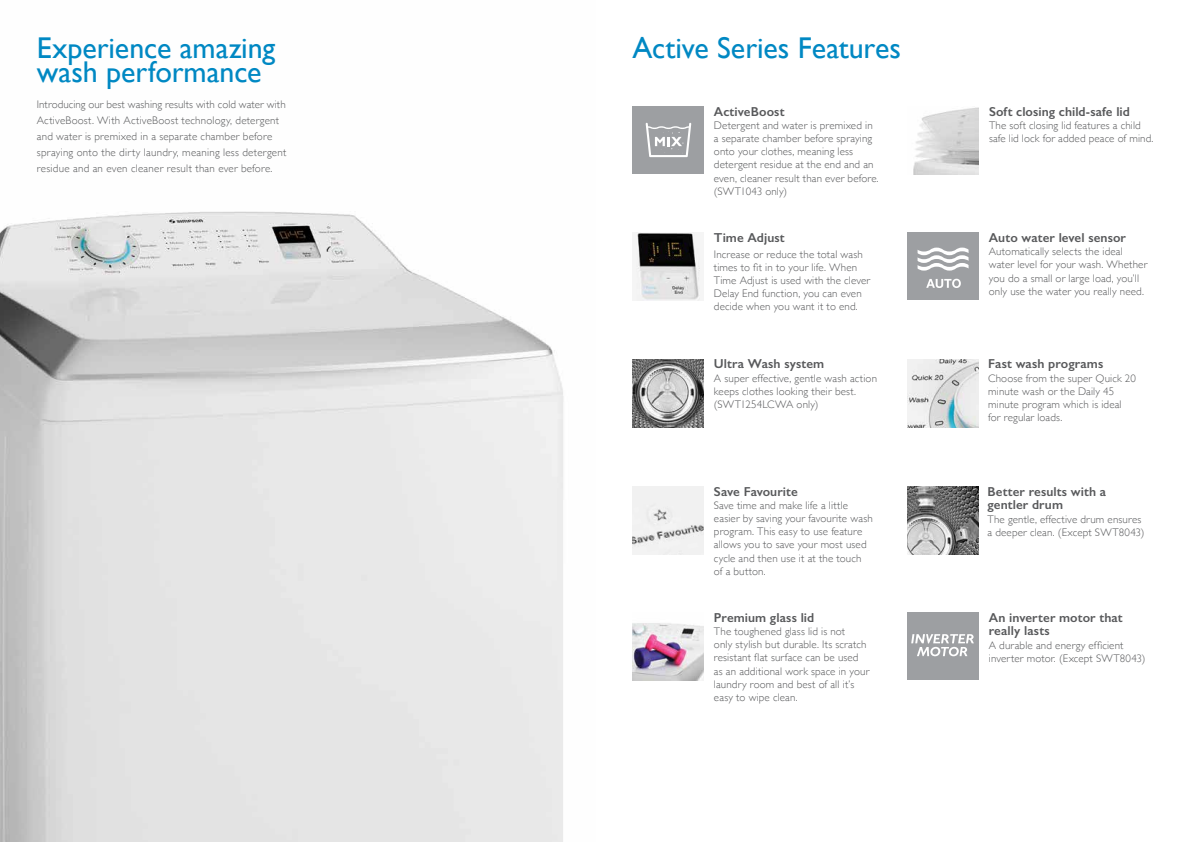
<style>
.page{position:relative;width:1191px;height:842px;background:#fff}
.page>*{position:absolute;margin:0;border:0;box-sizing:border-box;transform-origin:0 0}
.t1{font:30px/24.4px "Gill Sans";color:#0088c3}
.t2{font:600 13px/13.8px "Gill Sans";letter-spacing:.005em;color:#58595b}
.t3{font:300 11px/13.2px "Gill Sans";letter-spacing:.015em;color:#58595b}
</style>
<div class="page">
<img style="left:0;top:211px;width:564px;height:631px">
<img style="left:632px;top:359px;width:72px;height:68px">
<img style="left:907px;top:359px;width:72px;height:68px">
<div style="left:907px;top:612px;width:72px;height:68px;background:#9d9fa2"></div>
<svg style="left:911px;top:634px;width:63px;height:22px"></svg>
<img style="left:632px;top:623px;width:72px;height:57px">
<img style="left:907px;top:486px;width:72px;height:68px">
<img style="left:632px;top:486px;width:72px;height:68px">
<div style="left:907px;top:232px;width:72px;height:68px;background:#9d9fa2"></div>
<svg style="left:917px;top:248px;width:51px;height:23px"></svg>
<svg style="left:926px;top:279px;width:35px;height:9px"></svg>
<img style="left:636px;top:232px;width:64px;height:68px">
<img style="left:913px;top:107px;width:66px;height:67px">
<div style="left:632px;top:106px;width:72px;height:68px;background:#9d9fa2"></div>
<svg style="left:645px;top:123px;width:46px;height:34px"></svg>
<h1 class="t1" style="left:37px;top:35px;width:240px">Experience amazing wash performance</h1>
<h1 class="t1" style="left:632px;top:35px;width:270px">Active Series Features</h1>
<p class="t3" style="left:37px;top:96px;width:251px;line-height:16px">Introducing our best washing results with cold water with ActiveBoost. With ActiveBoost technology, detergent and water is premixed in a separate chamber before spraying onto the dirty laundry, meaning less detergent residue and an even cleaner result than ever before.</p>
<p class="t2" style="left:714px;top:104px;width:72px">ActiveBoost</p>
<p class="t3" style="left:714px;top:118px;width:166px">Detergent and water is premixed in a separate chamber before spraying onto your clothes, meaning less detergent residue at the end and an even, cleaner result than ever before. (SWT1043 only)</p>
<p class="t2" style="left:714px;top:230px;width:72px">Time Adjust</p>
<p class="t3" style="left:714px;top:247px;width:158px">Increase or reduce the total wash times to fit in to your life. When<br>Time Adjust is used with the clever<br>Delay End function, you can even decide when you want it to end.</p>
<p class="t2" style="left:714px;top:357px;width:112px">Ultra Wash system</p>
<p class="t3" style="left:714px;top:371px;width:165px">A super effective, gentle wash action keeps clothes looking their best. (SWT1254LCWA only)</p>
<p class="t2" style="left:714px;top:484px;width:85px">Save Favourite</p>
<p class="t3" style="left:714px;top:498px;width:160px">Save time and make life a little easier by saving your favourite wash program. This easy to use feature allows you to save your most used cycle and then use it at the touch of a button.</p>
<p class="t2" style="left:714px;top:610px;width:102px">Premium glass lid</p>
<p class="t3" style="left:714px;top:624px;width:157px">The toughened glass lid is not<br>only stylish but durable. Its scratch resistant flat surface can be used as an additional work space in your laundry room and best of all it’s easy to wipe clean.</p>
<p class="t2" style="left:989px;top:104px;width:142px">Soft closing child-safe lid</p>
<p class="t3" style="left:989px;top:118px;width:166px">The soft closing lid features a child safe lid lock for added peace of mind.</p>
<p class="t2" style="left:988px;top:230px;width:139px">Auto water level sensor</p>
<p class="t3" style="left:988px;top:244px;width:160px">Automatically selects the ideal water level for your wash. Whether you do a small or large load, you’ll only use the water you really need.</p>
<p class="t2" style="left:988px;top:357px;width:116px">Fast wash programs</p>
<p class="t3" style="left:988px;top:371px;width:149px">Choose from the super Quick 20 minute wash or the Daily 45 minute program which is ideal for regular loads.</p>
<p class="t2" style="left:987px;top:484px;width:120px">Better results with a gentler drum</p>
<p class="t3" style="left:987px;top:512px;width:158px">The gentle, effective drum ensures a deeper clean. (Except SWT8043)</p>
<p class="t2" style="left:988px;top:610px;width:135px">An inverter motor that really lasts</p>
<p class="t3" style="left:988px;top:638px;width:158px">A durable and energy efficient inverter motor. (Except SWT8043)</p>
</div>
